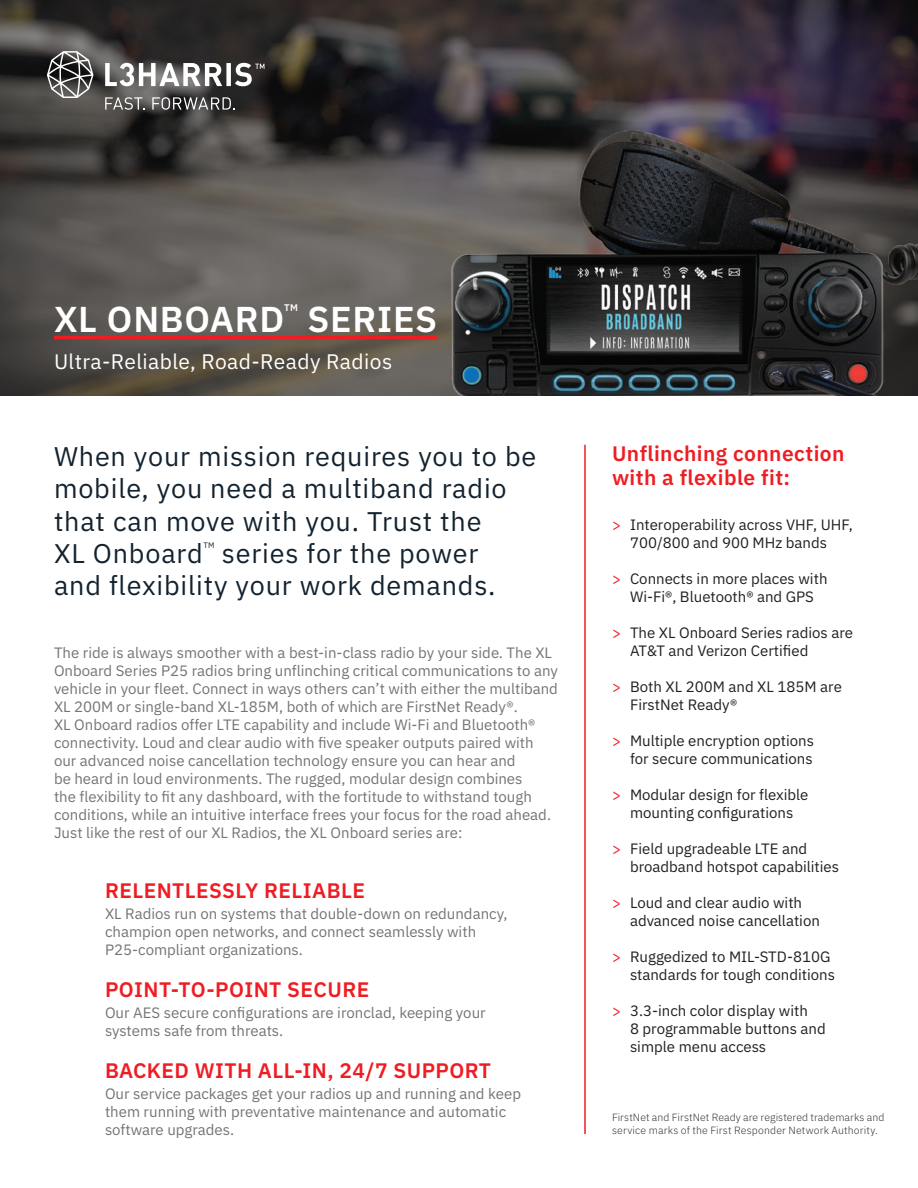
<style>
.page{position:relative;width:918px;height:1188px;background:#fff}
.page>*{position:absolute;margin:0;border:0;box-sizing:border-box;transform-origin:0 0}
.t1{font:600 36px "IBM Plex Sans";letter-spacing:.02em;color:#fff}
.t2{font:27px/32.4px "IBM Plex Sans";letter-spacing:.03em;color:#13222e}
.t3{font:600 21px/24px "IBM Plex Sans";letter-spacing:.02em;color:#ee1d23}
.Subtitle{font:21px "IBM Plex Sans";letter-spacing:.02em;color:#fff}
.Body_Copy{font:15px/18px "IBM Plex Sans";color:#737473}
.t4{font:15px/18px "IBM Plex Sans";color:#231f20}
.Body_Copy_Indent{font:15px/18px "IBM Plex Sans";color:#737473}
.BOILERPLATE___Plex_S{font:300 10.5px/13.5px "IBM Plex Sans";letter-spacing:.01em;color:#363536}
.t5{font:600 9.6px "IBM Plex Sans";color:#fff}
.t6{font:7.8px "IBM Plex Sans";color:#13222e}
.s1{color:#ee1d23}
</style>
<div class="page">
<svg style="left:0;top:0;width:918px;height:396px;background:#484242"></svg>
<hr style="left:54px;top:336px;width:383px;height:3px;background:#ee1d23">
<hr style="left:584px;top:445px;width:2px;height:689px;background:#ee1d23">
<svg style="left:47px;top:51px;width:46px;height:47px;background:#6f6e6d"></svg>
<svg style="left:105px;top:97px;width:39px;height:13px"></svg>
<svg style="left:152px;top:97px;width:83px;height:13px"></svg>
<svg style="left:105px;top:63px;width:159px;height:23px"></svg>
<img style="left:409px;top:111px;width:509px;height:285px">
<p class="t5" style="left:284px;top:300px;width:15px">TM</p>
<h1 class="t1" style="left:54px;top:290px;width:385px">XL ONBOARD SERIES</h1>
<p class="Subtitle" style="left:54px;top:346px;width:340px">Ultra-Reliable, Road-Ready Radios</p>
<h2 class="t2" style="left:54px;top:438px;width:484px">When your mission requires you to be mobile, you need a multiband radio that can move with you. Trust the<br>XL Onboard</h2>
<h2 class="t6" style="left:204px;top:539px;width:13px">TM</h2>
<h2 class="t2" style="left:54px;top:535px;width:443px;text-indent:168px">series for the power and flexibility your work demands.</h2>
<p class="Body_Copy" style="left:54px;top:643px;width:506px">The ride is always smoother with a best-in-class radio by your side. The XL Onboard Series P25 radios bring unflinching critical communications to any vehicle in your fleet. Connect in ways others can’t with either the multiband XL 200M or single-band XL-185M, both of which are FirstNet Ready®.<br>XL Onboard radios offer LTE capability and include Wi-Fi and Bluetooth® connectivity. Loud and clear audio with five speaker outputs paired with our advanced noise cancellation technology ensure you can hear and<br>be heard in loud environments. The rugged, modular design combines<br>the flexibility to fit any dashboard, with the fortitude to withstand tough conditions, while an intuitive interface frees your focus for the road ahead.<br>Just like the rest of our XL Radios, the XL Onboard series are:</p>
<h3 class="t3" style="left:105px;top:877px;width:262px">RELENTLESSLY RELIABLE</h3>
<p class="Body_Copy_Indent" style="left:105px;top:904px;width:404px">XL Radios run on systems that double-down on redundancy, champion open networks, and connect seamlessly with<br>P25-compliant organizations.</p>
<h3 class="t3" style="left:105px;top:976px;width:266px">POINT-TO-POINT SECURE</h3>
<p class="Body_Copy_Indent" style="left:105px;top:1003px;width:382px">Our AES secure configurations are ironclad, keeping your systems safe from threats.</p>
<h3 class="t3" style="left:105px;top:1057px;width:387px">BACKED WITH ALL-IN, 24/7 SUPPORT</h3>
<p class="Body_Copy_Indent" style="left:105px;top:1084px;width:418px">Our service packages get your radios up and running and keep them running with preventative maintenance and automatic software upgrades.</p>
<h4 class="t3" style="left:612px;top:440px;width:234px">Unflinching connection with a flexible fit:</h4>
<p class="t4" style="left:612px;top:515px;width:242px;text-align:center"><span class="s1">&gt;</span> Interoperability across VHF, UHF,<br>700/800 and 900 MHz bands</p>
<p class="t4" style="left:612px;top:569px;width:217px;text-align:center"><span class="s1">&gt;</span> Connects in more places with<br>Wi-Fi®, Bluetooth® and GPS</p>
<p class="t4" style="left:630px;top:623px;width:225px;text-indent:-18px"><span class="s1">&gt;</span> The XL Onboard Series radios are<br>AT&amp;T and Verizon Certified</p>
<p class="t4" style="left:630px;top:677px;width:213px;text-indent:-18px"><span class="s1">&gt;</span> Both XL 200M and XL 185M are<br>FirstNet Ready®</p>
<p class="t4" style="left:612px;top:731px;width:204px;text-align:right"><span class="s1">&gt;</span> Multiple encryption options for secure communications</p>
<p class="t4" style="left:612px;top:785px;width:198px;text-align:center"><span class="s1">&gt;</span> Modular design for flexible mounting configurations</p>
<p class="t4" style="left:630px;top:839px;width:211px;text-indent:-18px"><span class="s1">&gt;</span> Field upgradeable LTE and broadband hotspot capabilities</p>
<p class="t4" style="left:630px;top:893px;width:191px;text-indent:-18px"><span class="s1">&gt;</span> Loud and clear audio with advanced noise cancellation</p>
<p class="t4" style="left:612px;top:947px;width:225px;text-align:right"><span class="s1">&gt;</span> Ruggedized to MIL-STD-810G standards for tough conditions</p>
<p class="t4" style="left:630px;top:1001px;width:197px;text-indent:-18px"><span class="s1">&gt;</span> 3.3-inch color display with<br>8 programmable buttons and simple menu access</p>
<p class="BOILERPLATE___Plex_S" style="left:612px;top:1109px;width:274px">FirstNet and FirstNet Ready are registered trademarks and service marks of the First Responder Network Authority.</p>
</div>
